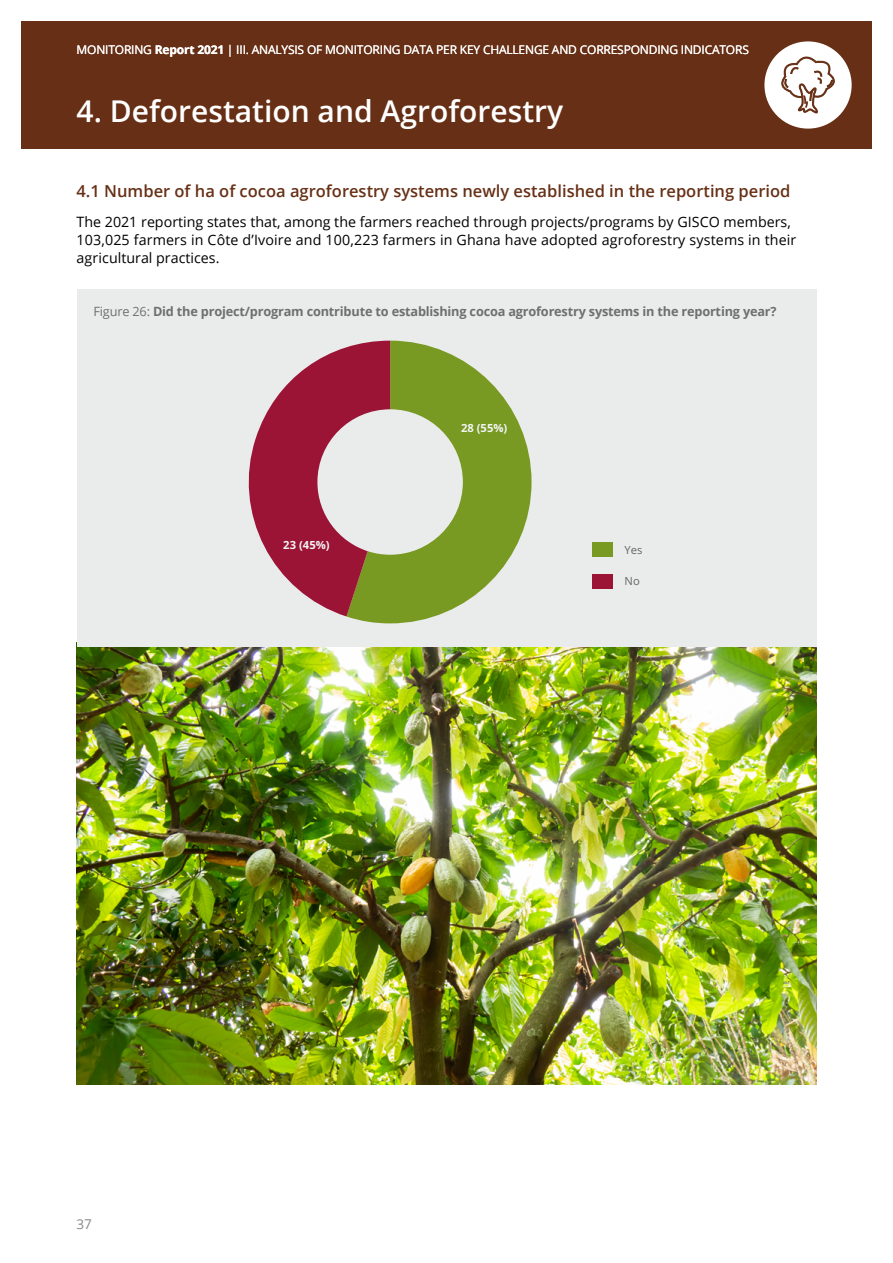
<style>
.page{position:relative;width:893px;height:1263px;background:#fff}
.page>*{position:absolute;margin:0;border:0;box-sizing:border-box;transform-origin:0 0}
.Head__1{font:600 30px "Open Sans";color:#fff}
.Head__2{font:600 16.5px "Open Sans";color:#673016}
.Copy{font:14.25px/18px "Open Sans";color:#000}
.t1{font:13.5px "Open Sans";color:#878787}
.Grafikheadline{font:700 12.75px "Open Sans";letter-spacing:-.015em;color:#706f6f}
.t2{font:12px "Open Sans";letter-spacing:-.015em;color:#fff}
.t3{font:700 11.25px "Open Sans";color:#f3f4f4}
.t4{font:11.25px "Open Sans";color:#666}
.s1{font-weight:700}
.s2{font-weight:400}
</style>
<div class="page">
<img style="left:77px;top:647px;width:739px;height:438px">
<div style="left:21px;top:21px;width:851px;height:128px;background:#673016"></div>
<div style="left:764px;top:41px;width:88px;height:88px;background:#fff;border-radius:50%"></div>
<svg style="left:781px;top:57px;width:53px;height:56px"></svg>
<div style="left:77px;top:290px;width:739px;height:357px;background:#eaecec"></div>
<svg style="left:346px;top:341px;width:185px;height:282px;fill:#789922"></svg>
<svg style="left:249px;top:341px;width:141px;height:275px"></svg>
<div style="left:592px;top:543px;width:20px;height:14px;background:#789922"></div>
<div style="left:592px;top:574px;width:20px;height:14px;background:#9b1335"></div>
<p class="t2" style="left:77px;top:41px;width:674px">MONITORING <span class="s1">Report 2021</span> | III. ANALYSIS OF MONITORING DATA PER KEY CHALLENGE AND CORRESPONDING INDICATORS</p>
<p class="Head__1" style="left:77px;top:90px;width:488px">4. Deforestation and Agroforestry</p>
<p class="Head__2" style="left:77px;top:180px;width:715px">4.1 Number of ha of cocoa agroforestry systems newly established in the reporting period</p>
<p class="Copy" style="left:77px;top:212px;width:721px">The 2021 reporting states that, among the farmers reached through projects/programs by GISCO members,<br>103,025 farmers in Côte d’Ivoire and 100,223 farmers in Ghana have adopted agroforestry systems in their agricultural practices.</p>
<p class="Grafikheadline" style="left:94px;top:303px;width:685px"><span class="s2">Figure 26:</span> Did the project/program contribute to establishing cocoa agroforestry systems in the reporting year?</p>
<p class="t3" style="left:461px;top:420px;width:48px">28 (55%)</p>
<p class="t3" style="left:283px;top:537px;width:48px">23 (45%)</p>
<p class="t4" style="left:625px;top:542px;width:19px">Yes</p>
<p class="t4" style="left:625px;top:573px;width:17px">No</p>
<p class="t1" style="left:77px;top:1214px;width:17px">37</p>
</div>
